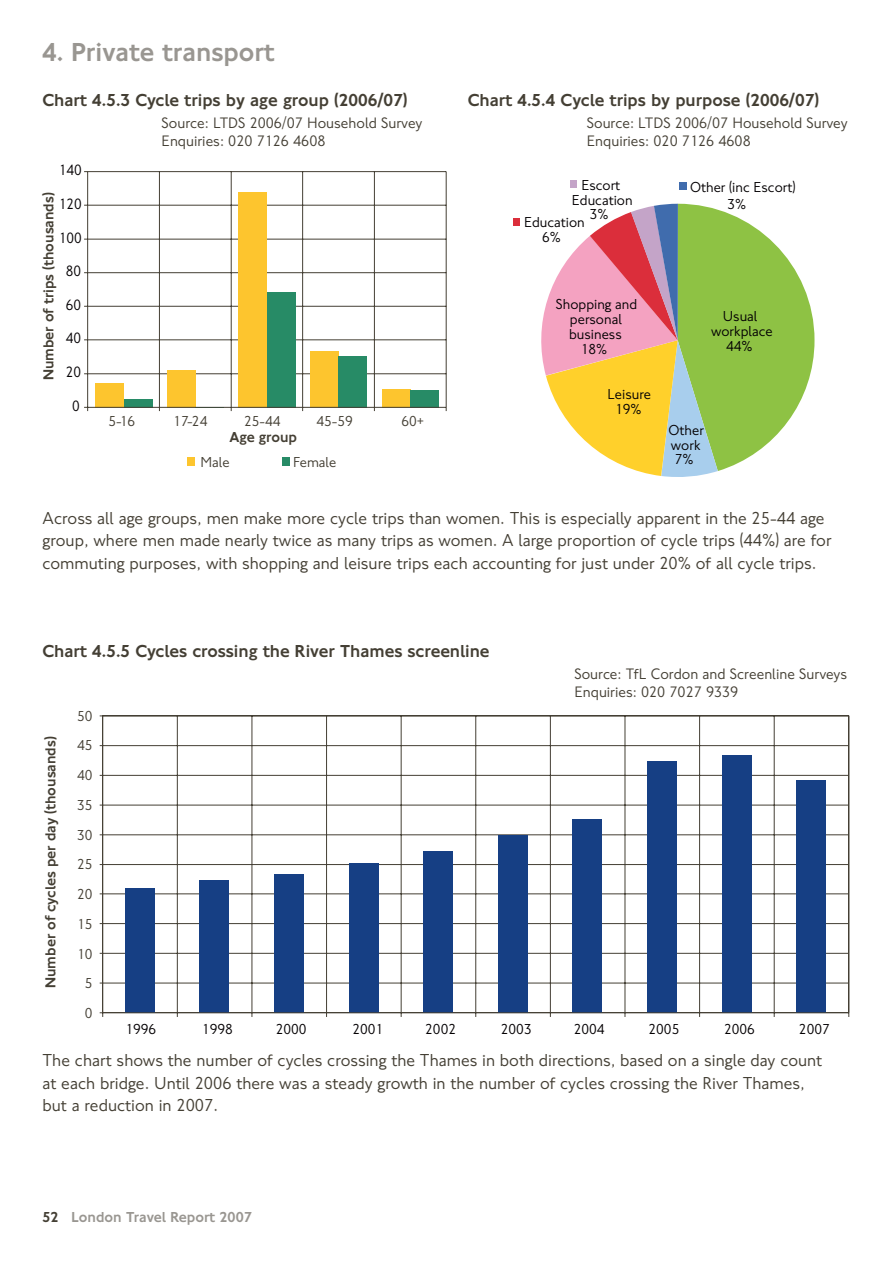
<style>
.page{position:relative;width:893px;height:1263px;background:#fff}
.page>*{position:absolute;margin:0;border:0;box-sizing:border-box;transform-origin:0 0}
.t1{font:500 27px "NJ Font";color:#999691}
.t2{font:18px/22.5px "NJ Font";color:#443f34}
.t3{font:500 18px "NJ Font";color:#443f34}
.t4{font:15.75px/18px "NJ Font";color:#443f34}
.t5{font:15.6px "NJ Font";color:#040103;scale:.96 1}
.t6{font:15px/14.7px "NJ Font";color:#040103;text-align:center}
.t7{font:500 15px "NJ Font";color:#443f34}
.t8{font:15px/29.7px "NJ Font";color:#443f34;text-align:center}
.t9{font:500 15px "NJ Font";color:#999691}
.s1{color:#443f34}
</style>
<div class="page">
<svg style="left:103px;top:715px;width:746px;height:297px"></svg>
<div style="left:125px;top:888px;width:30px;height:125px;background:#163f84"></div>
<div style="left:199px;top:880px;width:30px;height:133px;background:#163f84"></div>
<div style="left:274px;top:875px;width:30px;height:138px;background:#163f84"></div>
<div style="left:349px;top:863px;width:29px;height:150px;background:#163f84"></div>
<div style="left:423px;top:851px;width:30px;height:162px;background:#163f84"></div>
<div style="left:498px;top:835px;width:30px;height:178px;background:#163f84"></div>
<div style="left:572px;top:819px;width:30px;height:194px;background:#163f84"></div>
<div style="left:647px;top:762px;width:30px;height:251px;background:#163f84"></div>
<div style="left:722px;top:755px;width:29px;height:258px;background:#163f84"></div>
<div style="left:796px;top:780px;width:30px;height:233px;background:#163f84"></div>
<hr style="left:102px;top:716px;width:1px;height:297px;background:#443f34">
<hr style="left:103px;top:1012px;width:746px;height:1px;background:#443f34">
<div style="left:188px;top:458px;width:7px;height:8px;background:#fdc52e"></div>
<div style="left:282px;top:458px;width:8px;height:8px;background:#278b66"></div>
<hr style="left:88px;top:373px;width:358px;height:1px;background:#443f34">
<hr style="left:88px;top:339px;width:358px;height:1px;background:#443f34">
<hr style="left:88px;top:306px;width:358px;height:1px;background:#443f34">
<hr style="left:88px;top:272px;width:358px;height:1px;background:#443f34">
<hr style="left:88px;top:239px;width:358px;height:1px;background:#443f34">
<hr style="left:88px;top:205px;width:358px;height:1px;background:#443f34">
<hr style="left:88px;top:171px;width:358px;height:1px;background:#443f34">
<hr style="left:159px;top:172px;width:1px;height:235px;background:#443f34">
<hr style="left:231px;top:172px;width:1px;height:235px;background:#443f34">
<hr style="left:302px;top:172px;width:1px;height:235px;background:#443f34">
<hr style="left:374px;top:172px;width:1px;height:235px;background:#443f34">
<hr style="left:446px;top:172px;width:1px;height:235px;background:#443f34">
<div style="left:95px;top:383px;width:29px;height:25px;background:#fdc52e"></div>
<div style="left:167px;top:370px;width:28px;height:38px;background:#fdc52e"></div>
<div style="left:238px;top:192px;width:29px;height:216px;background:#fdc52e"></div>
<div style="left:310px;top:351px;width:29px;height:57px;background:#fdc52e"></div>
<div style="left:382px;top:389px;width:28px;height:19px;background:#fdc52e"></div>
<div style="left:124px;top:399px;width:28px;height:9px;background:#278b66"></div>
<div style="left:267px;top:292px;width:28px;height:116px;background:#278b66"></div>
<div style="left:339px;top:356px;width:28px;height:52px;background:#278b66"></div>
<div style="left:410px;top:391px;width:29px;height:17px;background:#278b66"></div>
<hr style="left:87px;top:172px;width:1px;height:235px;background:#443f34">
<hr style="left:88px;top:407px;width:358px;height:1px;background:#443f34">
<div style="left:680px;top:183px;width:7px;height:7px;background:#406cad"></div>
<div style="left:570px;top:180px;width:7px;height:8px;background:#c4a4c8"></div>
<div style="left:513px;top:218px;width:6px;height:7px;background:#db2e3b"></div>
<svg style="left:541px;top:204px;width:273px;height:273px"></svg>
<h1 class="t1" style="left:43px;top:43px;width:234px">4. Private transport</h1>
<p class="t3" style="left:43px;top:94px;width:366px">Chart 4.5.3 Cycle trips by age group (2006/07)</p>
<p class="t4" style="left:162px;top:115px;width:262px">Source: LTDS 2006/07 Household Survey<br>Enquiries: 020 7126 4608</p>
<p class="t5" style="left:59px;top:165px;width:25px">140</p>
<p class="t7" style="left:44px;top:380px;width:189px;rotate:-90deg">Number of trips (thousands)</p>
<p class="t5" style="left:59px;top:198px;width:25px">120</p>
<p class="t5" style="left:59px;top:232px;width:25px">100</p>
<p class="t5" style="left:66px;top:266px;width:17px">80</p>
<p class="t5" style="left:66px;top:299px;width:17px">60</p>
<p class="t5" style="left:66px;top:333px;width:17px">40</p>
<p class="t5" style="left:66px;top:367px;width:17px">20</p>
<p class="t5" style="left:72px;top:400px;width:9px">0</p>
<p class="t8" style="left:109px;top:407px;width:28px">5-16</p>
<p class="t8" style="left:173px;top:407px;width:36px">17-24</p>
<p class="t8" style="left:244px;top:407px;width:38px">25-44</p>
<p class="t7" style="left:229px;top:432px;width:69px">Age group</p>
<p class="t8" style="left:316px;top:407px;width:38px">45-59</p>
<p class="t8" style="left:402px;top:407px;width:24px">60+</p>
<p class="t8" style="left:200px;top:449px;width:31px">Male</p>
<p class="t8" style="left:293px;top:449px;width:45px">Female</p>
<p class="t3" style="left:468px;top:94px;width:353px">Chart 4.5.4 Cycle trips by purpose (2006/07)</p>
<p class="t4" style="left:587px;top:115px;width:262px">Source: LTDS 2006/07 Household Survey<br>Enquiries: 020 7126 4608</p>
<p class="t6" style="left:572px;top:179px;width:62px">Escort<br>Education<br>3%</p>
<p class="t6" style="left:524px;top:216px;width:62px">Education<br>6%</p>
<p class="t6" style="left:727px;top:179px;width:69px;line-height:17.9px;text-align:left;text-indent:-38px">Other (inc Escort)<br>3%</p>
<p class="t6" style="left:556px;top:298px;width:83px">Shopping and personal business<br>18%</p>
<p class="t6" style="left:607px;top:388px;width:45px">Leisure<br>19%</p>
<p class="t6" style="left:711px;top:310px;width:63px">Usual workplace<br>44%</p>
<p class="t6" style="left:668px;top:424px;width:37px;text-align:left">Other work<br>7%</p>
<p class="t2" style="left:43px;top:508px;width:790px">Across all age groups, men make more cycle trips than women. This is especially apparent in the 25-44 age group, where men made nearly twice as many trips as women. A large proportion of cycle trips (44%) are for commuting purposes, with shopping and leisure trips each accounting for just under 20% of all cycle trips.</p>
<p class="t3" style="left:43px;top:644px;width:449px">Chart 4.5.5 Cycles crossing the River Thames screenline</p>
<p class="t7" style="left:46px;top:988px;width:253px;rotate:-90deg">Number of cycles per day (thousands)</p>
<p class="t8" style="left:77px;top:702px;width:17px">50<br>45<br>40<br>35<br>30<br>25<br>20<br>15<br>10<br>5<br>0</p>
<p class="t4" style="left:574px;top:666px;width:274px">Source: TfL Cordon and Screenline Surveys<br>Enquiries: 020 7027 9339</p>
<p class="t6" style="left:125px;top:1023px;width:32px">1996</p>
<p class="t6" style="left:202px;top:1023px;width:32px">1998</p>
<p class="t6" style="left:276px;top:1023px;width:32px">2000</p>
<p class="t6" style="left:352px;top:1023px;width:32px">2001</p>
<p class="t6" style="left:425px;top:1023px;width:32px">2002</p>
<p class="t6" style="left:501px;top:1023px;width:32px">2003</p>
<p class="t6" style="left:574px;top:1023px;width:32px">2004</p>
<p class="t6" style="left:649px;top:1023px;width:32px">2005</p>
<p class="t6" style="left:724px;top:1023px;width:32px">2006</p>
<p class="t6" style="left:799px;top:1023px;width:32px">2007</p>
<p class="t2" style="left:43px;top:1051px;width:781px">The chart shows the number of cycles crossing the Thames in both directions, based on a single day count at each bridge. Until 2006 there was a steady growth in the number of cycles crossing the River Thames, but a reduction in 2007.</p>
<p class="t9" style="left:43px;top:1212px;width:211px"><span class="s1">52</span> London Travel Report 2007</p>
</div>
